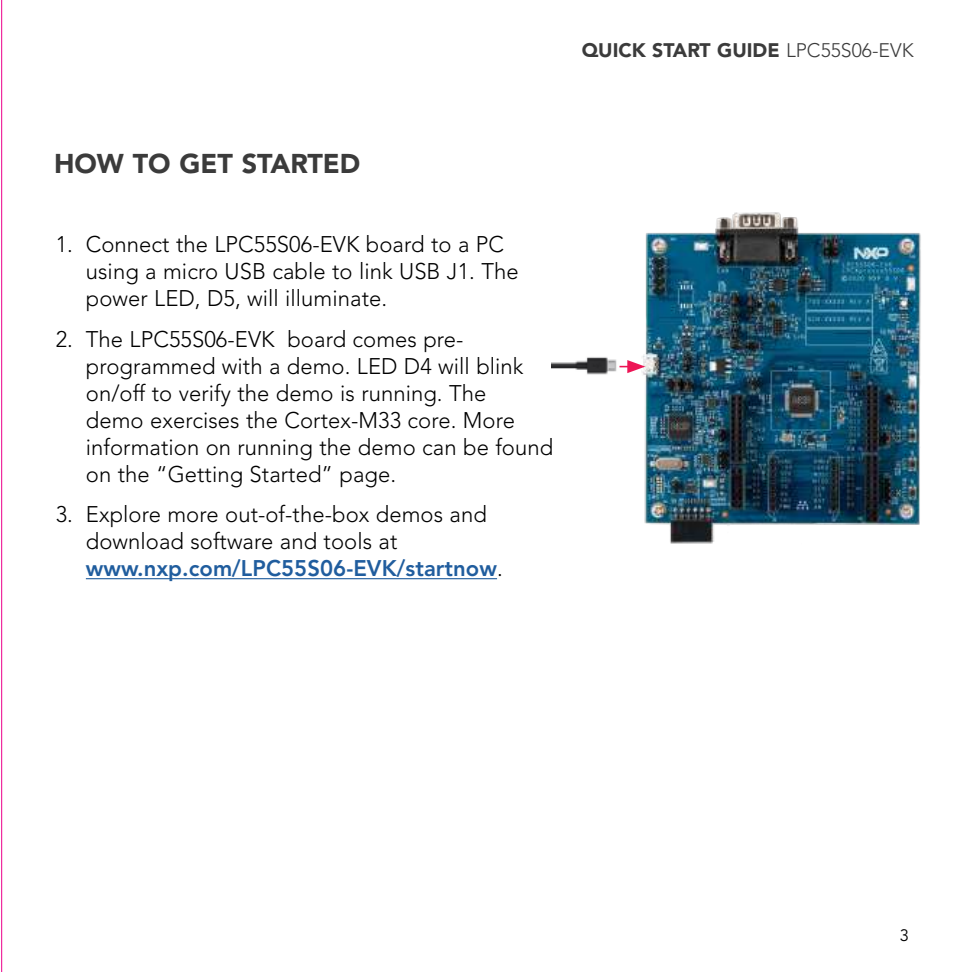
<style>
.page{position:relative;width:972px;height:972px;background:#fff}
.page>*{position:absolute;margin:0;border:0;box-sizing:border-box;transform-origin:0 0}
.t1{font:900 27px "Avenir LT Std";color:#3b3b3b}
.t2{font:300 22.5px/27px "Avenir LT Std";letter-spacing:.005em;color:#000}
.t3{font:900 19.5px "Avenir LT Std";color:#3b3b3b}
.t4{font:16.5px "Avenir LT Std";color:#000}
.s1{font-weight:300}
.s2{font-weight:800;color:#205d9e}
</style>
<div class="page">
<img style="left:642px;top:212px;width:279px;height:332px">
<hr style="left:1px;top:0;width:1px;height:972px;background:#ec008b">
<hr style="left:86px;top:578px;width:411px;height:1px;background:#205d9e">
<img style="left:551px;top:357px;width:66px;height:18px">
<svg style="left:620px;top:360px;width:25px;height:13px"></svg>
<p class="t3" style="left:582px;top:43px;width:333px">QUICK START GUIDE <span class="s1">LPC55S06-EVK</span></p>
<p class="t1" style="left:54px;top:154px;width:308px">HOW TO GET STARTED</p>
<p class="t2" style="left:86px;top:233px;width:434px;text-indent:-30px">1. Connect the LPC55S06-EVK board to a PC using a micro USB cable to link USB J1. The power LED, D5, will illuminate.</p>
<p class="t2" style="left:86px;top:328px;width:469px;text-indent:-30px">2. The LPC55S06-EVK board comes pre&shy;programmed with a demo. LED D4 will blink on/off to verify the demo is running. The<br>demo exercises the Cortex-M33 core. More information on running the demo can be found on the “Getting Started” page.</p>
<p class="t2" style="left:86px;top:503px;width:418px;text-indent:-30px">3. Explore more out-of-the-box demos and download software and tools at <span class="s2">www.nxp.com/LPC55S06-EVK/startnow</span>.</p>
<p class="t4" style="left:900px;top:929px;width:11px">3</p>
</div>
